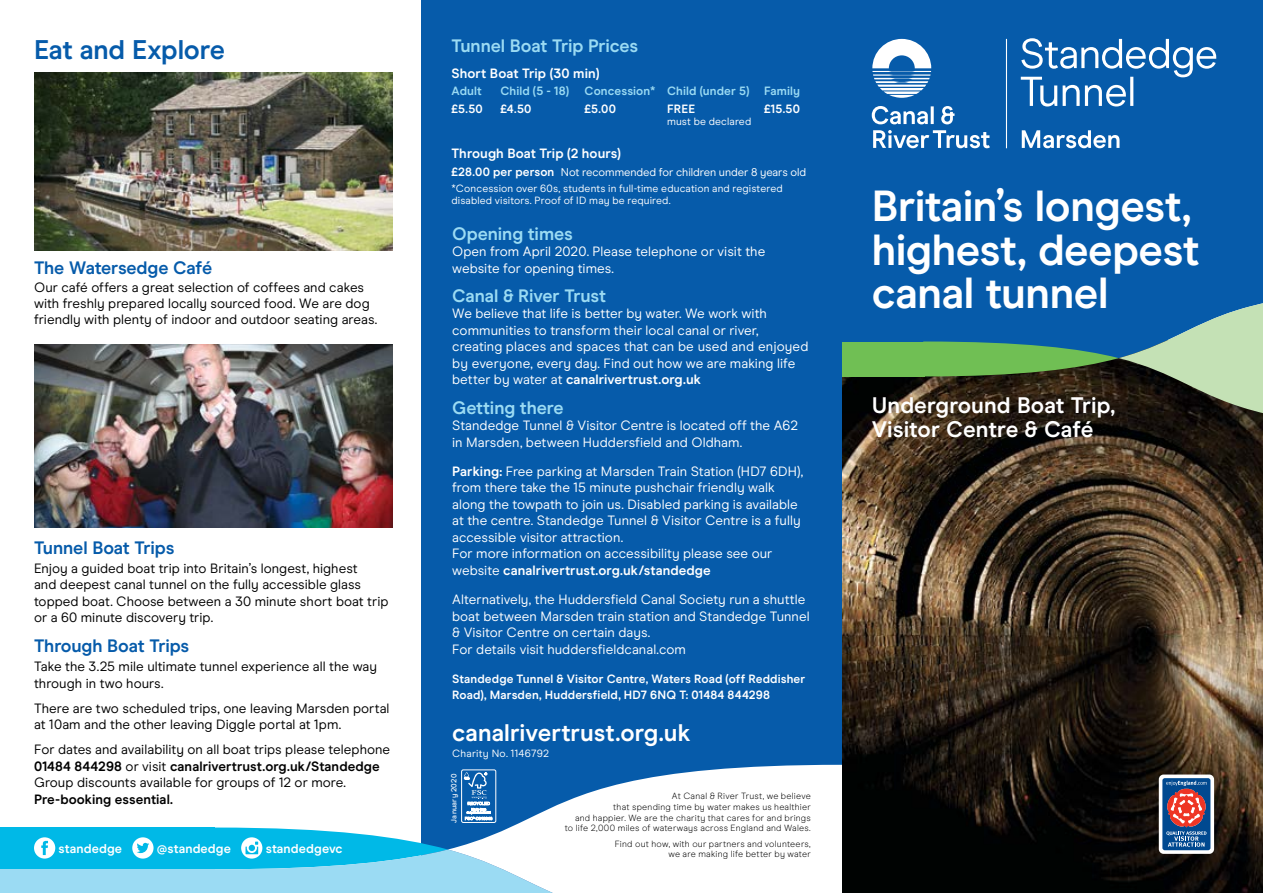
<style>
.page{position:relative;width:1263px;height:893px;background:#fff}
.page>*{position:absolute;margin:0;border:0;box-sizing:border-box;transform-origin:0 0}
.t1{font:700 43.5px/43.5px "Modern Era";letter-spacing:-.015em;color:#fff}
.t2{font:700 27px "Modern Era";letter-spacing:-.005em;color:#065baa}
.t3{font:700 24px "Modern Era";letter-spacing:.005em;color:#fff}
.t4{font:700 22.5px/24px "Modern Era";color:#fff}
.t5{font:700 18px "Modern Era";letter-spacing:-.01em;color:#9bdbf3}
.t6{font:700 18px "Modern Era";letter-spacing:-.01em;color:#065baa}
.t7{font:13.5px/16.5px "Modern Era";letter-spacing:.005em;color:#fff}
.t8{font:13.5px/16.5px "Modern Era";letter-spacing:.005em;color:#000}
.t9{font:700 13.5px "Modern Era";letter-spacing:.005em;color:#fff}
.t10{font:700 13.5px "Modern Era";color:#000}
.t11{font:700 12.75px "Modern Era";letter-spacing:.01em;color:#fff}
.t12{font:700 12px/16.5px "Modern Era";letter-spacing:.01em;color:#fff}
.t13{font:700 12px "Modern Era";letter-spacing:.01em;color:#9bdbf3}
.t14{font:11.25px "Modern Era";letter-spacing:-.005em;color:#fff}
.t15{font:10.5px/12px "Modern Era";letter-spacing:.01em;color:#fff}
.t16{font:300 9px/10.8px "Modern Era";letter-spacing:.025em;color:#000;text-align:right}
.t17{font:500 7.5px "Modern Era";letter-spacing:.035em;color:#fff}
.s1{font-weight:700}
.s2{font-weight:700;font-size:12px}
</style>
<div class="page">
<img style="left:34px;top:72px;width:359px;height:179px">
<img style="left:34px;top:344px;width:359px;height:183px">
<img style="left:842px;top:376px;width:421px;height:517px">
<div style="left:842px;top:0;width:421px;height:342px;background:#065baa"></div>
<svg style="left:923px;top:289px;width:340px;height:140px;background:#3c646a"></svg>
<div style="left:842px;top:342px;width:82px;height:34px;background:#70bf54"></div>
<svg style="left:1021px;top:38px;width:195px;height:69px;background:#377bbb"></svg>
<svg style="left:1022px;top:130px;width:97px;height:18px"></svg>
<svg style="left:1006px;top:39px;width:1px;height:109px"></svg>
<svg style="left:872px;top:106px;width:62px;height:18px"></svg>
<svg style="left:941px;top:106px;width:13px;height:18px"></svg>
<svg style="left:873px;top:130px;width:117px;height:18px"></svg>
<svg style="left:872px;top:39px;width:59px;height:59px"></svg>
<div style="left:421px;top:0;width:421px;height:893px;background:#065baa"></div>
<svg style="left:1159px;top:774px;width:55px;height:80px"></svg>
<div style="left:1162px;top:778px;width:48px;height:72px;background:#004990;border-radius:2px"></div>
<svg style="left:1166px;top:774px;width:41px;height:73px"></svg>
<svg style="left:461px;top:765px;width:381px;height:128px;fill:#fff"></svg>
<div style="left:0;top:827px;width:215px;height:42px;background:#00b9e7"></div>
<div style="left:0;top:869px;width:215px;height:24px;background:#9bdbf3"></div>
<div style="left:461px;top:770px;width:35px;height:53px;border:1px solid #fff;border-radius:2px"></div>
<svg style="left:464px;top:772px;width:28px;height:48px"></svg>
<svg style="left:34px;top:837px;width:21px;height:22px"></svg>
<svg style="left:132px;top:837px;width:22px;height:22px"></svg>
<svg style="left:215px;top:827px;width:387px;height:66px;background:#8ad6ef"></svg>
<h2 class="t2" style="left:34px;top:34px;width:192px">Eat and Explore</h2>
<h3 class="t6" style="left:34px;top:257px;width:180px">The Watersedge Café</h3>
<p class="t8" style="left:34px;top:279px;width:345px">Our café offers a great selection of coffees and cakes with freshly prepared locally sourced food. We are dog friendly with plenty of indoor and outdoor seating areas.</p>
<h3 class="t6" style="left:34px;top:537px;width:142px">Tunnel Boat Trips</h3>
<p class="t8" style="left:34px;top:560px;width:356px">Enjoy a guided boat trip into Britain’s longest, highest<br>and deepest canal tunnel on the fully accessible glass topped boat. Choose between a 30 minute short boat trip or a 60 minute discovery trip.</p>
<h3 class="t6" style="left:34px;top:635px;width:157px">Through Boat Trips</h3>
<p class="t8" style="left:34px;top:658px;width:345px">Take the 3.25 mile ultimate tunnel experience all the way through in two hours.</p>
<p class="t8" style="left:34px;top:700px;width:357px">There are two scheduled trips, one leaving Marsden portal at 10am and the other leaving Diggle portal at 1pm.</p>
<p class="t8" style="left:34px;top:741px;width:358px">For dates and availability on all boat trips please telephone<br><span class="s1">01484 844298</span> or visit <span class="s1">canalrivertrust.org.uk/Standedge<br></span>Group discounts available for groups of 12 or more.</p>
<p class="t10" style="left:34px;top:791px;width:141px">Pre-booking essential.</p>
<p class="t11" style="left:59px;top:841px;width:65px">standedge</p>
<p class="t11" style="left:157px;top:841px;width:76px">@standedge</p>
<p class="t11" style="left:266px;top:841px;width:79px">standedgevc</p>
<h3 class="t5" style="left:451px;top:36px;width:188px">Tunnel Boat Trip Prices</h3>
<p class="t9" style="left:451px;top:65px;width:149px">Short Boat Trip (30 min)</p>
<p class="t13" style="left:451px;top:84px;width:32px">Adult</p>
<p class="t13" style="left:500px;top:84px;width:70px">Child (5 - 18)</p>
<p class="t13" style="left:585px;top:84px;width:217px">Concession* Child (under 5) Family</p>
<p class="t12" style="left:451px;top:101px;width:33px">£5.50</p>
<p class="t12" style="left:500px;top:101px;width:33px">£4.50</p>
<p class="t12" style="left:585px;top:101px;width:33px">£5.00</p>
<p class="t12" style="left:667px;top:101px;width:29px">FREE</p>
<p class="t15" style="left:667px;top:116px;width:86px">must be declared</p>
<p class="t12" style="left:764px;top:101px;width:38px">£15.50</p>
<p class="t9" style="left:451px;top:145px;width:171px">Through Boat Trip (2 hours)</p>
<p class="t14" style="left:451px;top:165px;width:356px"><span class="s2">£28.00 per person</span> Not recommended for children under 8 years old</p>
<p class="t15" style="left:451px;top:183px;width:333px">*Concession over 60s, students in full-time education and registered disabled visitors. Proof of ID may be required.</p>
<h3 class="t5" style="left:452px;top:223px;width:122px">Opening times</h3>
<p class="t7" style="left:452px;top:243px;width:315px">Open from April 2020. Please telephone or visit the website for opening times.</p>
<h3 class="t5" style="left:452px;top:285px;width:155px">Canal &amp; River Trust</h3>
<p class="t7" style="left:452px;top:305px;width:358px">We believe that life is better by water. We work with communities to transform their local canal or river, creating places and spaces that can be used and enjoyed by everyone, every day. Find out how we are making life better by water at <span class="s1">canalrivertrust.org.uk</span></p>
<h3 class="t5" style="left:452px;top:397px;width:113px">Getting there</h3>
<p class="t7" style="left:452px;top:417px;width:347px">Standedge Tunnel &amp; Visitor Centre is located off the A62 in Marsden, between Huddersfield and Oldham.</p>
<p class="t7" style="left:452px;top:463px;width:353px"><span class="s1">Parking:</span> Free parking at Marsden Train Station (HD7 6DH), from there take the 15 minute pushchair friendly walk along the towpath to join us. Disabled parking is available at the centre. Standedge Tunnel &amp; Visitor Centre is a fully accessible visitor attraction.<br>For more information on accessibility please see our website <span class="s1">canalrivertrust.org.uk/standedge</span></p>
<p class="t7" style="left:452px;top:591px;width:359px">Alternatively, the Huddersfield Canal Society run a shuttle boat between Marsden train station and Standedge Tunnel &amp; Visitor Centre on certain days.<br>For details visit huddersfieldcanal.com</p>
<p class="t12" style="left:452px;top:670px;width:355px">Standedge Tunnel &amp; Visitor Centre, Waters Road (off Reddisher<br>Road), Marsden, Huddersfield, HD7 6NQ T: 01484 844298</p>
<h3 class="t3" style="left:452px;top:719px;width:240px">canalrivertrust.org.uk</h3>
<p class="t15" style="left:452px;top:747px;width:98px">Charity No. 1146792</p>
<p class="t17" style="left:450px;top:823px;width:50px;rotate:-90deg">January 2020</p>
<p class="t16" style="left:565px;top:791px;width:248px">At Canal &amp; River Trust, we believe<br>that spending time by water makes us healthier<br>and happier. We are the charity that cares for and brings to life 2,000 miles of waterways across England and Wales.</p>
<p class="t16" style="left:615px;top:838px;width:198px">Find out how, with our partners and volunteers, we are making life better by water</p>
<h1 class="t1" style="left:872px;top:185px;width:329px">Britain’s longest, highest, deepest canal tunnel</h1>
<h3 class="t4" style="left:872px;top:393px;width:245px">Underground Boat Trip,<br>Visitor Centre &amp; Café</h3>
</div>
